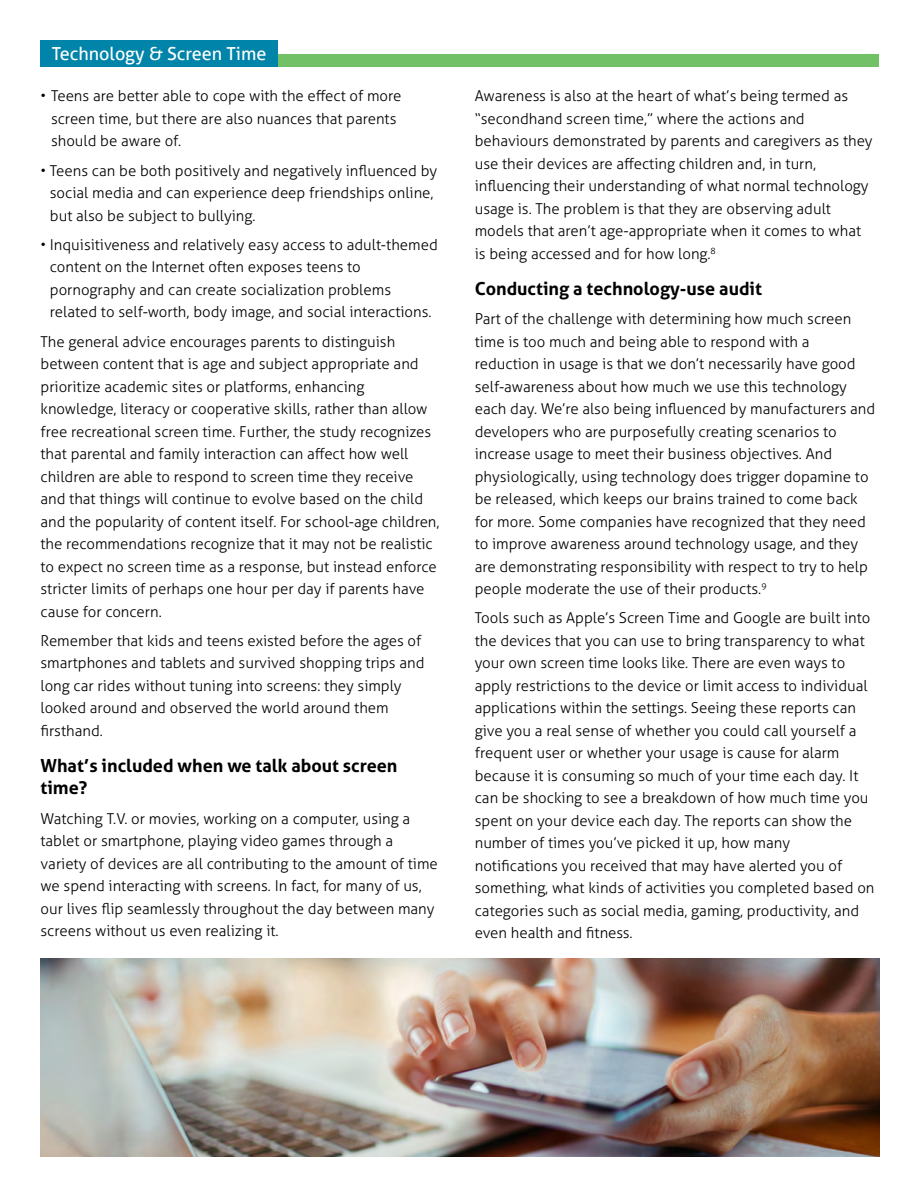
<style>
.page{position:relative;width:918px;height:1188px;background:#fff}
.page>*{position:absolute;margin:0;border:0;box-sizing:border-box;transform-origin:0 0}
.t1{font:700 18px/22.5px "Aller";color:#000}
.t2{font:18px "Aller";color:#fff}
.t3{font:300 15px/22.5px "Aller";color:#000}
</style>
<div class="page">
<div style="left:52px;top:54px;width:827px;height:13px;background:#73c167"></div>
<div style="left:40px;top:40px;width:238px;height:27px;background:#0084a9"></div>
<img style="left:40px;top:958px;width:839px;height:199px">
<p class="t2" style="left:52px;top:43px;width:216px">Technology &amp; Screen Time</p>
<p class="t3" style="left:51px;top:85px;width:352px;text-indent:-10px">• Teens are better able to cope with the effect of more screen time, but there are also nuances that parents should be aware of.</p>
<p class="t3" style="left:50px;top:159px;width:389px;text-indent:-9px">• Teens can be both positively and negatively influenced by social media and can experience deep friendships online, but also be subject to bullying.</p>
<p class="t3" style="left:50px;top:233px;width:389px;text-indent:-9px">• Inquisitiveness and relatively easy access to adult-themed content on the Internet often exposes teens to pornography and can create socialization problems related to self-worth, body image, and social interactions.</p>
<p class="t3" style="left:40px;top:330px;width:401px">The general advice encourages parents to distinguish between content that is age and subject appropriate and prioritize academic sites or platforms, enhancing knowledge, literacy or cooperative skills, rather than allow free recreational screen time. Further, the study recognizes that parental and family interaction can affect how well children are able to respond to screen time they receive and that things will continue to evolve based on the child and the popularity of content itself. For school-age children, the recommendations recognize that it may not be realistic to expect no screen time as a response, but instead enforce stricter limits of perhaps one hour per day if parents have cause for concern.</p>
<p class="t3" style="left:40px;top:629px;width:385px">Remember that kids and teens existed before the ages of smartphones and tablets and survived shopping trips and long car rides without tuning into screens: they simply looked around and observed the world around them firsthand.</p>
<p class="t1" style="left:40px;top:754px;width:359px">What’s included when we talk about screen time?</p>
<p class="t3" style="left:40px;top:807px;width:399px">Watching T.V. or movies, working on a computer, using a tablet or smartphone, playing video games through a variety of devices are all contributing to the amount of time we spend interacting with screens. In fact, for many of us, our lives flip seamlessly throughout the day between many screens without us even realizing it.</p>
<p class="t3" style="left:475px;top:85px;width:399px">Awareness is also at the heart of what’s being termed as “secondhand screen time,” where the actions and behaviours demonstrated by parents and caregivers as they use their devices are affecting children and, in turn, influencing their understanding of what normal technology usage is. The problem is that they are observing adult models that aren’t age-appropriate when it comes to what is being accessed and for how long.<sup>8</sup></p>
<p class="t1" style="left:475px;top:277px;width:289px">Conducting a technology-use audit</p>
<p class="t3" style="left:475px;top:308px;width:402px">Part of the challenge with determining how much screen time is too much and being able to respond with a reduction in usage is that we don’t necessarily have good self-awareness about how much we use this technology each day. We’re also being influenced by manufacturers and developers who are purposefully creating scenarios to increase usage to meet their business objectives. And physiologically, using technology does trigger dopamine to be released, which keeps our brains trained to come back for more. Some companies have recognized that they need to improve awareness around technology usage, and they are demonstrating responsibility with respect to try to help people moderate the use of their products.<sup>9</sup></p>
<p class="t3" style="left:475px;top:607px;width:401px">Tools such as Apple’s Screen Time and Google are built into the devices that you can use to bring transparency to what your own screen time looks like. There are even ways to apply restrictions to the device or limit access to individual applications within the settings. Seeing these reports can give you a real sense of whether you could call yourself a frequent user or whether your usage is cause for alarm because it is consuming so much of your time each day. It can be shocking to see a breakdown of how much time you spent on your device each day. The reports can show the number of times you’ve picked it up, how many notifications you received that may have alerted you of something, what kinds of activities you completed based on categories such as social media, gaming, productivity, and even health and fitness.</p>
</div>
